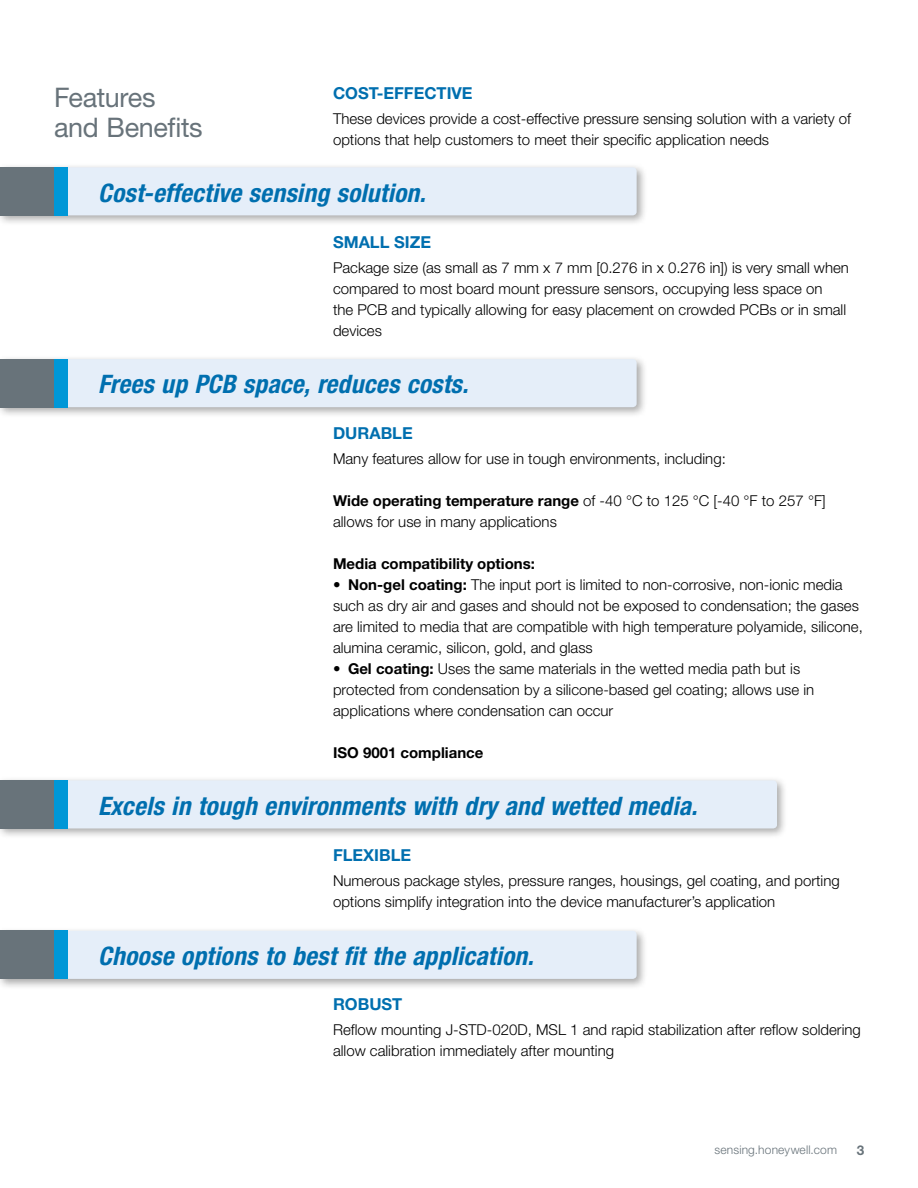
<style>
.page{position:relative;width:918px;height:1188px;background:#fff}
.page>*{position:absolute;margin:0;border:0;box-sizing:border-box;transform-origin:0 0}
.t1{font:27px/30px "Helvetica Neue LT Std";letter-spacing:-.015em;color:#68737a}
.t2{font:italic 700 condensed 25.5px "Helvetica Neue LT Std";letter-spacing:.01em;color:#006faf}
.t3{font:700 16.5px "Helvetica Neue LT Std";color:#006faf}
.t4{font:300 15px/21px "Helvetica Neue LT Std";color:#000}
.t5{font:700 15px "Helvetica Neue LT Std";color:#000}
.t6{font:700 13.5px "Helvetica Neue LT Std";color:#68737a}
.t7{font:300 12px "Helvetica Neue LT Std";letter-spacing:.015em;color:#68737a}
.s1{font-weight:700}
</style>
<div class="page">
<div style="left:0;top:163px;width:648px;height:64px;background:#000;opacity:.34"></div>
<div style="left:68px;top:167px;width:569px;height:48px;background:#e5eef9"></div>
<div style="left:0;top:355px;width:648px;height:63px;background:#000;opacity:.34"></div>
<div style="left:68px;top:359px;width:569px;height:48px;background:#e5eef9"></div>
<div style="left:0;top:926px;width:648px;height:64px;background:#000;opacity:.34"></div>
<div style="left:68px;top:931px;width:569px;height:48px;background:#e5eef9"></div>
<div style="left:0;top:776px;width:788px;height:64px;background:#000;opacity:.34"></div>
<div style="left:68px;top:780px;width:709px;height:48px;background:#e5eef9"></div>
<div style="left:8px;top:167px;width:60px;height:48px;background:#0097d7"></div>
<div style="left:0;top:167px;width:54px;height:48px;background:#68737a"></div>
<div style="left:8px;top:359px;width:60px;height:48px;background:#0097d7"></div>
<div style="left:0;top:359px;width:54px;height:48px;background:#68737a"></div>
<div style="left:8px;top:931px;width:60px;height:48px;background:#0097d7"></div>
<div style="left:0;top:931px;width:54px;height:48px;background:#68737a"></div>
<div style="left:8px;top:780px;width:60px;height:48px;background:#0097d7"></div>
<div style="left:0;top:780px;width:54px;height:48px;background:#68737a"></div>
<h1 class="t1" style="left:54px;top:82px;width:150px">Features and Benefits</h1>
<p class="t3" style="left:333px;top:83px;width:141px">Cost-effective</p>
<p class="t4" style="left:333px;top:107px;width:520px">These devices provide a cost-effective pressure sensing solution with a variety of options that help customers to meet their specific application needs</p>
<h2 class="t2" style="left:98px;top:177px;width:329px">Cost-effective sensing solution.</h2>
<p class="t3" style="left:333px;top:232px;width:23px">Small</p>
<p class="t3" style="left:394px;top:232px;width:38px">Size</p>
<p class="t4" style="left:333px;top:256px;width:517px">Package size (as small as 7 mm x 7 mm [0.276 in x 0.276 in]) is very small when compared to most board mount pressure sensors, occupying less space on<br>the PCB and typically allowing for easy placement on crowded PCBs or in small devices</p>
<h2 class="t2" style="left:98px;top:369px;width:372px">Frees up PCB space, reduces costs.</h2>
<p class="t3" style="left:333px;top:423px;width:81px">Durable</p>
<p class="t4" style="left:333px;top:447px;width:394px">Many features allow for use in tough environments, including:</p>
<p class="t4" style="left:333px;top:489px;width:494px"><span class="s1">Wide operating temperature range</span> of -40 °C to 125 °C [-40 °F to 257 °F] allows for use in many applications</p>
<p class="t5" style="left:333px;top:554px;width:204px">Media compatibility options:</p>
<p class="t4" style="left:333px;top:573px;width:531px">• <span class="s1">Non-gel coating:</span> The input port is limited to non-corrosive, non-ionic media such as dry air and gases and should not be exposed to condensation; the gases are limited to media that are compatible with high temperature polyamide, silicone, alumina ceramic, silicon, gold, and glass</p>
<p class="t4" style="left:333px;top:657px;width:483px">• <span class="s1">Gel coating:</span> Uses the same materials in the wetted media path but is protected from condensation by a silicone-based gel coating; allows use in applications where condensation can occur</p>
<p class="t5" style="left:333px;top:743px;width:152px">ISO 9001 compliance</p>
<h2 class="t2" style="left:98px;top:790px;width:601px">Excels in tough environments with dry and wetted media.</h2>
<p class="t3" style="left:333px;top:845px;width:80px">Flexible</p>
<p class="t4" style="left:333px;top:869px;width:508px">Numerous package styles, pressure ranges, housings, gel coating, and porting options simplify integration into the device manufacturer’s application</p>
<h2 class="t2" style="left:98px;top:941px;width:437px">Choose options to best fit the application.</h2>
<p class="t3" style="left:333px;top:994px;width:25px">Robus</p>
<p class="t3" style="left:392px;top:994px;width:12px">t</p>
<p class="t4" style="left:333px;top:1019px;width:529px">Reflow mounting J-STD-020D, MSL 1 and rapid stabilization after reflow soldering allow calibration immediately after mounting</p>
<p class="t7" style="left:714px;top:1143px;width:124px">sensing.honeywell.com</p>
<p class="t6" style="left:857px;top:1142px;width:9px">3</p>
</div>
